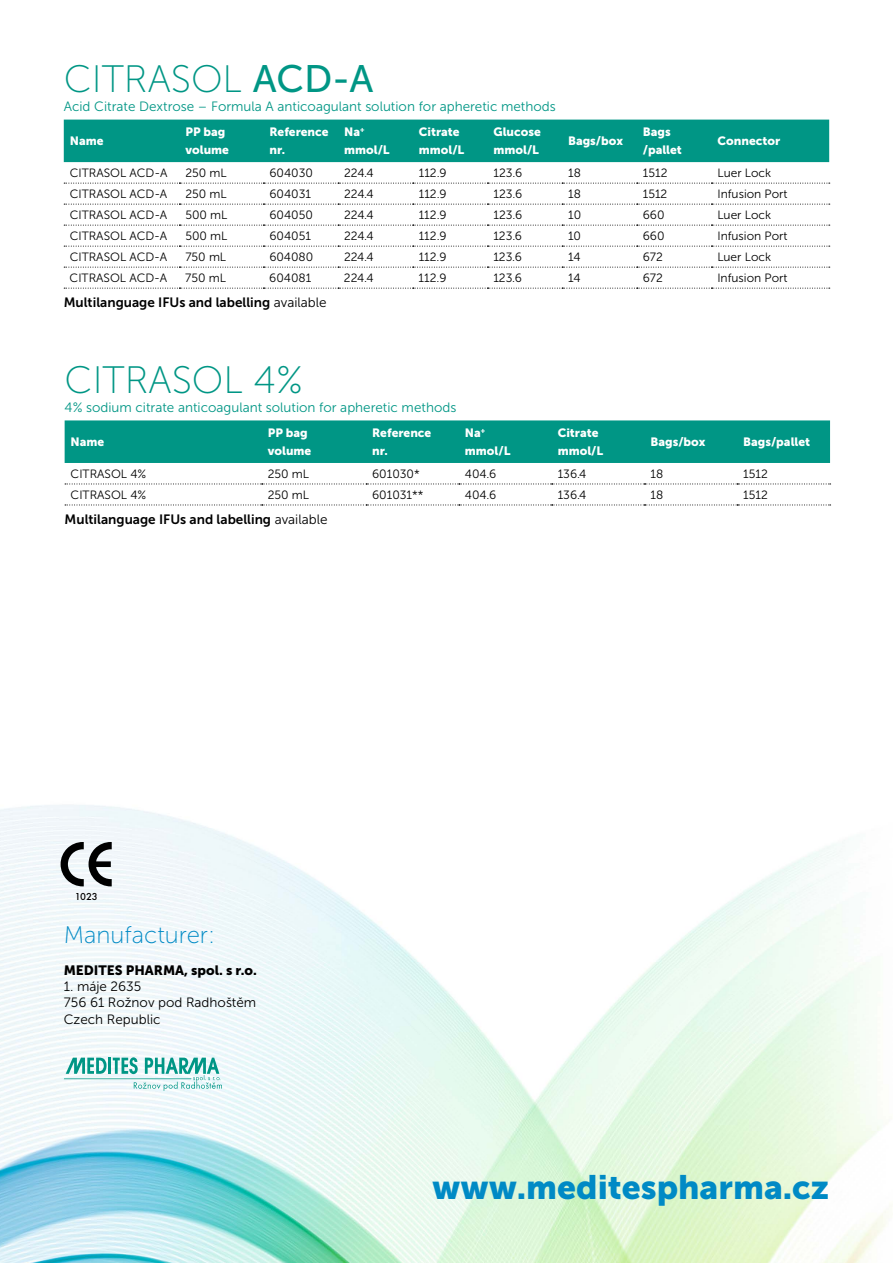
<style>
.page{position:relative;width:893px;height:1263px;background:#fff}
.page>*{position:absolute;margin:0;border:0;box-sizing:border-box;transform-origin:0 0}
.t1{font:38.25px "Museo Sans 100";color:#009685}
.t2{font:33.75px "Museo Sans 900";color:#008ac5}
.t3{font:24px "Museo Sans 100";color:#008ac5}
.t4{font:13.5px "Museo Sans 300";color:#009685}
.t5{font:13.5px "Museo Sans 700";color:#000}
.t6{font:13.5px/16.2px "Museo Sans 300";color:#000}
.t7{font:13.5px "Museo Sans 900";color:#000}
.t8{font:12px "Museo Sans 300";color:#000}
.t9{font:12px/18px "Museo Sans 900";color:#fff}
.t10{font:500 10.5px "Futura TOT";color:#000}
.s1{font-family:"Museo Sans 500"}
.s2{font-family:"Museo Sans 300"}
</style>
<div class="page">
<img style="left:0;top:805px;width:888px;height:458px">
<svg style="left:61px;top:842px;width:51px;height:44px"></svg>
<div style="left:64px;top:120px;width:765px;height:42px;background:#009685"></div>
<svg style="left:64px;top:183px;width:766px;height:1px"></svg>
<svg style="left:64px;top:204px;width:766px;height:1px"></svg>
<svg style="left:64px;top:225px;width:766px;height:1px"></svg>
<svg style="left:64px;top:246px;width:766px;height:1px"></svg>
<svg style="left:64px;top:267px;width:766px;height:1px"></svg>
<svg style="left:64px;top:288px;width:766px;height:1px"></svg>
<hr style="left:64px;top:1078px;width:127px;height:1px;background:#009685">
<hr style="left:108px;top:1058px;width:3px;height:16px;background:#009685">
<svg style="left:66px;top:1058px;width:41px;height:16px"></svg>
<svg style="left:113px;top:1057px;width:109px;height:34px"></svg>
<div style="left:65px;top:420px;width:765px;height:43px;background:#009685"></div>
<svg style="left:65px;top:484px;width:766px;height:1px"></svg>
<svg style="left:65px;top:505px;width:766px;height:1px"></svg>
<h1 class="t1" style="left:64px;top:59px;width:311px">CITRASOL <span class="s1">ACD-A</span></h1>
<p class="t4" style="left:64px;top:99px;width:493px">Acid Citrate Dextrose – Formula A anticoagulant solution for apheretic methods</p>
<p class="t9" style="left:70px;top:132px;width:35px">Name</p>
<p class="t9" style="left:185px;top:123px;width:45px">PP bag volume</p>
<p class="t9" style="left:269px;top:123px;width:61px">Reference nr.</p>
<p class="t9" style="left:344px;top:123px;width:47px">Na<sup>+ </sup>mmol/L</p>
<p class="t9" style="left:419px;top:123px;width:47px">Citrate mmol/L</p>
<p class="t9" style="left:493px;top:123px;width:49px">Glucose mmol/L</p>
<p class="t9" style="left:568px;top:132px;width:56px">Bags/box</p>
<p class="t9" style="left:643px;top:123px;width:41px">Bags /pallet</p>
<p class="t9" style="left:717px;top:132px;width:64px">Connector</p>
<p class="t8" style="left:70px;top:167px;width:99px">CITRASOL ACD-A</p>
<p class="t8" style="left:185px;top:167px;width:43px">250 mL</p>
<p class="t8" style="left:269px;top:167px;width:45px">604030</p>
<p class="t8" style="left:344px;top:167px;width:31px">224.4</p>
<p class="t8" style="left:419px;top:167px;width:29px">112.9</p>
<p class="t8" style="left:493px;top:167px;width:30px">123.6</p>
<p class="t8" style="left:568px;top:167px;width:14px">18</p>
<p class="t8" style="left:643px;top:167px;width:26px">1512</p>
<p class="t8" style="left:717px;top:167px;width:55px">Luer Lock</p>
<p class="t8" style="left:70px;top:188px;width:99px">CITRASOL ACD-A</p>
<p class="t8" style="left:185px;top:188px;width:43px">250 mL</p>
<p class="t8" style="left:269px;top:188px;width:43px">604031</p>
<p class="t8" style="left:344px;top:188px;width:31px">224.4</p>
<p class="t8" style="left:419px;top:188px;width:29px">112.9</p>
<p class="t8" style="left:493px;top:188px;width:30px">123.6</p>
<p class="t8" style="left:568px;top:188px;width:14px">18</p>
<p class="t8" style="left:643px;top:188px;width:26px">1512</p>
<p class="t8" style="left:717px;top:188px;width:72px">Infusion Port</p>
<p class="t8" style="left:70px;top:209px;width:99px">CITRASOL ACD-A</p>
<p class="t8" style="left:185px;top:209px;width:44px">500 mL</p>
<p class="t8" style="left:269px;top:209px;width:45px">604050</p>
<p class="t8" style="left:344px;top:209px;width:31px">224.4</p>
<p class="t8" style="left:419px;top:209px;width:29px">112.9</p>
<p class="t8" style="left:493px;top:209px;width:30px">123.6</p>
<p class="t8" style="left:568px;top:209px;width:15px">10</p>
<p class="t8" style="left:643px;top:209px;width:23px">660</p>
<p class="t8" style="left:717px;top:209px;width:55px">Luer Lock</p>
<p class="t8" style="left:70px;top:230px;width:99px">CITRASOL ACD-A</p>
<p class="t8" style="left:185px;top:230px;width:44px">500 mL</p>
<p class="t8" style="left:269px;top:230px;width:43px">604051</p>
<p class="t8" style="left:344px;top:230px;width:31px">224.4</p>
<p class="t8" style="left:419px;top:230px;width:29px">112.9</p>
<p class="t8" style="left:493px;top:230px;width:30px">123.6</p>
<p class="t8" style="left:568px;top:230px;width:15px">10</p>
<p class="t8" style="left:643px;top:230px;width:23px">660</p>
<p class="t8" style="left:717px;top:230px;width:72px">Infusion Port</p>
<p class="t8" style="left:70px;top:251px;width:99px">CITRASOL ACD-A</p>
<p class="t8" style="left:185px;top:251px;width:42px">750 mL</p>
<p class="t8" style="left:269px;top:251px;width:46px">604080</p>
<p class="t8" style="left:344px;top:251px;width:31px">224.4</p>
<p class="t8" style="left:419px;top:251px;width:29px">112.9</p>
<p class="t8" style="left:493px;top:251px;width:30px">123.6</p>
<p class="t8" style="left:568px;top:251px;width:14px">14</p>
<p class="t8" style="left:643px;top:251px;width:22px">672</p>
<p class="t8" style="left:717px;top:251px;width:55px">Luer Lock</p>
<p class="t8" style="left:70px;top:272px;width:99px">CITRASOL ACD-A</p>
<p class="t8" style="left:185px;top:272px;width:42px">750 mL</p>
<p class="t8" style="left:269px;top:272px;width:44px">604081</p>
<p class="t8" style="left:344px;top:272px;width:31px">224.4</p>
<p class="t8" style="left:419px;top:272px;width:29px">112.9</p>
<p class="t8" style="left:493px;top:272px;width:30px">123.6</p>
<p class="t8" style="left:568px;top:272px;width:14px">14</p>
<p class="t8" style="left:643px;top:272px;width:22px">672</p>
<p class="t8" style="left:717px;top:272px;width:72px">Infusion Port</p>
<p class="t5" style="left:64px;top:295px;width:264px">Multilanguage IFUs and labelling <span class="s2">available</span></p>
<h1 class="t1" style="left:65px;top:360px;width:240px">CITRASOL 4%</h1>
<p class="t4" style="left:65px;top:400px;width:393px">4% sodium citrate anticoagulant solution for apheretic methods</p>
<p class="t9" style="left:71px;top:433px;width:35px">Name</p>
<p class="t9" style="left:268px;top:424px;width:45px">PP bag volume</p>
<p class="t9" style="left:372px;top:424px;width:61px">Reference nr.</p>
<p class="t9" style="left:465px;top:424px;width:47px">Na<sup>+ </sup>mmol/L</p>
<p class="t9" style="left:558px;top:424px;width:47px">Citrate mmol/L</p>
<p class="t9" style="left:650px;top:433px;width:56px">Bags/box</p>
<p class="t9" style="left:743px;top:433px;width:68px">Bags/pallet</p>
<p class="t8" style="left:71px;top:467px;width:77px">CITRASOL 4%</p>
<p class="t8" style="left:268px;top:467px;width:43px">250 mL</p>
<p class="t8" style="left:372px;top:467px;width:49px">601030*</p>
<p class="t8" style="left:465px;top:467px;width:33px">404.6</p>
<p class="t8" style="left:558px;top:467px;width:30px">136.4</p>
<p class="t8" style="left:650px;top:467px;width:14px">18</p>
<p class="t8" style="left:743px;top:467px;width:26px">1512</p>
<p class="t8" style="left:71px;top:488px;width:77px">CITRASOL 4%</p>
<p class="t8" style="left:268px;top:488px;width:43px">250 mL</p>
<p class="t8" style="left:372px;top:488px;width:53px">601031**</p>
<p class="t8" style="left:465px;top:488px;width:33px">404.6</p>
<p class="t8" style="left:558px;top:488px;width:30px">136.4</p>
<p class="t8" style="left:650px;top:488px;width:14px">18</p>
<p class="t8" style="left:743px;top:488px;width:26px">1512</p>
<p class="t5" style="left:65px;top:512px;width:264px">Multilanguage IFUs and labelling <span class="s2">available</span></p>
<p class="t10" style="left:75px;top:891px;width:25px">1023</p>
<h3 class="t3" style="left:64px;top:921px;width:153px">Manufacturer:</h3>
<p class="t7" style="left:64px;top:962px;width:195px">MEDITES PHARMA, spol. s r.o.</p>
<p class="t6" style="left:64px;top:978px;width:194px">1. máje 2635<br>756 61 Rožnov pod Radhoštěm<br>Czech Republic</p>
<h2 class="t2" style="left:432px;top:1168px;width:398px">www.meditespharma.cz</h2>
</div>
